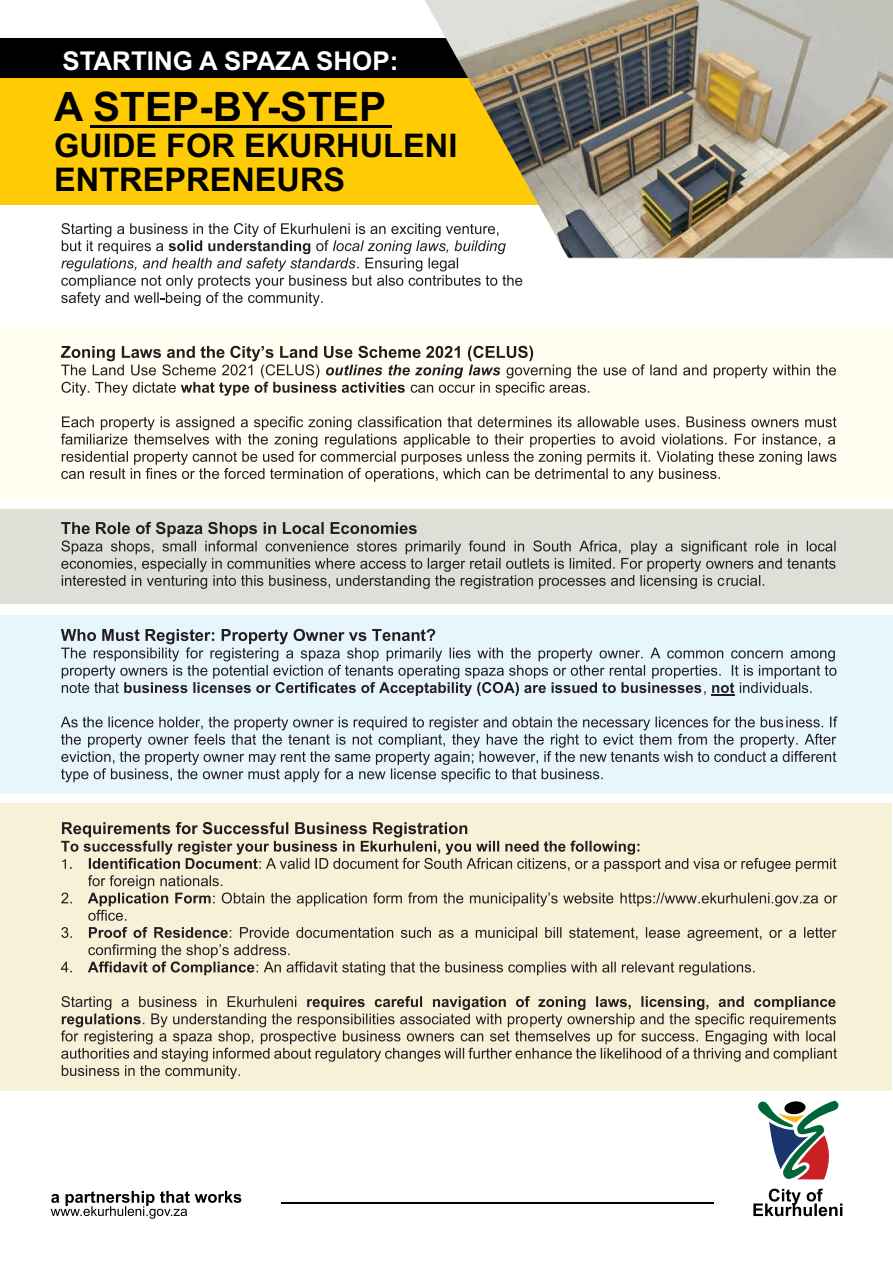
<style>
.page{position:relative;width:893px;height:1263px;background:#fff}
.page>*{position:absolute;margin:0;border:0;box-sizing:border-box;transform-origin:0 0}
.t1{font:700 40.5px "Arial";color:#000}
.t2{font:700 32.55px/33.8px "Arial";color:#000}
.t3{font:700 25.95px "Arial";color:#fff}
</style>
<div class="page">
<div style="left:0;top:38px;width:893px;height:40px;background:#000"></div>
<div style="left:0;top:78px;width:893px;height:127px;background:#ffcb04"></div>
<svg style="left:758px;top:1100px;width:81px;height:80px"></svg>
<svg style="left:753px;top:1189px;width:89px;height:27px"></svg>
<svg style="left:51px;top:1191px;width:190px;height:28px"></svg>
<hr style="left:281px;top:1202px;width:433px;height:1px;background:#000">
<img style="left:425px;top:0;width:468px;height:259px">
<hr style="left:91px;top:125px;width:301px;height:3px;background:#000">
<div style="left:1px;top:326px;width:891px;height:173px;background:#fffef1"></div>
<div style="left:0;top:509px;width:893px;height:94px;background:#dee0d7"></div>
<div style="left:0;top:616px;width:893px;height:178px;background:#e7f6fd"></div>
<div style="left:0;top:803px;width:891px;height:288px;background:#f7f1d7"></div>
<svg style="left:61px;top:223px;width:461px;height:83px"></svg>
<svg style="left:61px;top:346px;width:775px;height:50px"></svg>
<svg style="left:61px;top:416px;width:775px;height:66px"></svg>
<svg style="left:61px;top:522px;width:775px;height:67px"></svg>
<svg style="left:61px;top:629px;width:775px;height:67px"></svg>
<hr style="left:711px;top:694px;width:23px;height:2px;background:#231f20">
<svg style="left:61px;top:716px;width:776px;height:66px"></svg>
<svg style="left:61px;top:822px;width:776px;height:99px"></svg>
<svg style="left:61px;top:927px;width:11px;height:11px"></svg>
<svg style="left:61px;top:962px;width:11px;height:10px"></svg>
<svg style="left:88px;top:927px;width:748px;height:48px"></svg>
<svg style="left:61px;top:996px;width:776px;height:83px"></svg>
<p class="t3" style="left:62px;top:51px;width:337px">STARTING A SPAZA SHOP:</p>
<p class="t1" style="left:54px;top:92px;width:334px">A STEP-BY-STEP</p>
<p class="t2" style="left:54px;top:131px;width:405px">GUIDE FOR EKURHULENI<br>ENTREPRENEURS</p>
</div>
